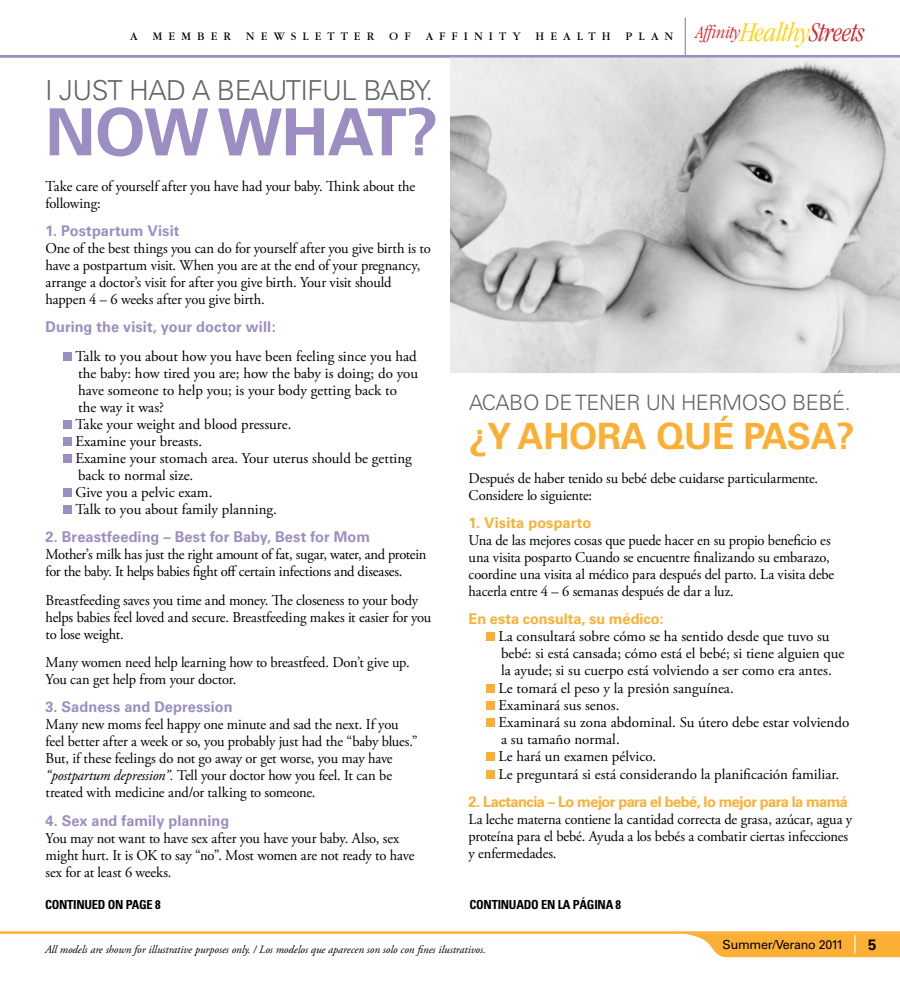
<style>
.page{position:relative;width:900px;height:990px;background:#fff}
.page>*{position:absolute;margin:0;border:0;box-sizing:border-box;transform-origin:0 0}
.t1{font:700 65px "Univers";color:#9c8dc3}
.t2{font:700 36.25px "Univers";color:#fbaf34}
.t3{font:300 27.5px "Univers";letter-spacing:-.02em;color:#636466}
.t4{font:300 21.25px "Univers";letter-spacing:-.02em;color:#636466}
.t5{font:italic 17.5px "Garamond Lit Cd ITC";letter-spacing:-.025em;color:#d2232a}
.t6{font:15px/17px "Adobe Garamond Pro";letter-spacing:-.005em;color:#000}
.t7{font:700 15px "Univers";color:#000}
.t8{font:700 14.88px "Univers";letter-spacing:.005em;color:#9c8dc3}
.t9{font:700 14.88px "Univers";letter-spacing:-.025em;color:#fbaf34}
.t10{font:700 14.88px "Univers";color:#fbaf34}
.t11{font:700 14.88px "Univers";letter-spacing:.01em;color:#fbaf34}
.t12{font:700 condensed 12.5px "Univers";letter-spacing:-.02em;color:#000}
.t13{font:12.5px "Univers";letter-spacing:-.02em;color:#000}
.t14{font:italic 11.25px "Adobe Garamond Pro";color:#000}
.t15{font:11.25px "Garamond Itc T";letter-spacing:.54em;color:#000}
.s1{font-size:26.25px;color:#ffd200}
.s2{font-size:26.25px}
.s3{font-style:italic}
</style>
<div class="page">
<svg style="left:685px;top:934px;width:215px;height:23px;background:#fbb84b"></svg>
<hr style="left:685px;top:18px;width:1px;height:38px;background:#9c8dc3">
<img style="left:450px;top:58px;width:450px;height:314px">
<div style="left:63px;top:352px;width:9px;height:9px;background:#9c8dc3"></div>
<div style="left:63px;top:420px;width:9px;height:9px;background:#9c8dc3"></div>
<div style="left:63px;top:437px;width:9px;height:9px;background:#9c8dc3"></div>
<div style="left:63px;top:454px;width:9px;height:9px;background:#9c8dc3"></div>
<div style="left:63px;top:488px;width:9px;height:9px;background:#9c8dc3"></div>
<div style="left:63px;top:505px;width:9px;height:9px;background:#9c8dc3"></div>
<div style="left:486px;top:633px;width:9px;height:8px;background:#fbaf34"></div>
<div style="left:486px;top:684px;width:9px;height:9px;background:#fbaf34"></div>
<div style="left:486px;top:701px;width:9px;height:9px;background:#fbaf34"></div>
<div style="left:486px;top:718px;width:9px;height:9px;background:#fbaf34"></div>
<div style="left:486px;top:753px;width:9px;height:8px;background:#fbaf34"></div>
<div style="left:486px;top:770px;width:9px;height:9px;background:#fbaf34"></div>
<hr style="left:0;top:55px;width:900px;height:3px;background:#9c8dc3">
<hr style="left:0;top:931px;width:900px;height:3px;background:#fbaf34">
<p class="t15" style="left:130px;top:29px;width:9px">A</p>
<p class="t15" style="left:152px;top:29px;width:80px">MEMBER</p>
<p class="t15" style="left:246px;top:29px;width:130px">NEWSLETTER</p>
<p class="t15" style="left:389px;top:29px;width:23px">O F</p>
<p class="t15" style="left:426px;top:29px;width:97px">AFFINITY</p>
<p class="t15" style="left:536px;top:29px;width:76px">HEALTH</p>
<p class="t15" style="left:626px;top:29px;width:49px">PLAN</p>
<p class="t5" style="left:696px;top:23px;width:171px">Affinity<span class="s1">Healthy</span><span class="s2">Streets</span></p>
<h3 class="t3" style="left:45px;top:74px;width:390px">I JUST HAD A BEAUTIFUL BABY.</h3>
<h1 class="t1" style="left:45px;top:94px;width:395px">Now What?</h1>
<p class="t6" style="left:46px;top:178px;width:371px">Take care of yourself after you have had your baby. Think about the following:</p>
<p class="t8" style="left:46px;top:222px;width:135px">1. Postpartum Visit</p>
<p class="t6" style="left:46px;top:240px;width:387px">One of the best things you can do for yourself after you give birth is to have a postpartum visit. When you are at the end of your pregnancy, arrange a doctor’s visit for after you give birth. Your visit should happen 4 – 6 weeks after you give birth.</p>
<p class="t8" style="left:46px;top:318px;width:232px">During the visit, your doctor will:</p>
<p class="t6" style="left:75px;top:348px;width:344px">Talk to you about how you have been feeling since you had the baby: how tired you are; how the baby is doing; do you have someone to help you; is your body getting back to<br>the way it was?<br>Take your weight and blood pressure.<br>Examine your breasts.<br>Examine your stomach area. Your uterus should be getting back to normal size.<br>Give you a pelvic exam.<br>Talk to you about family planning.</p>
<p class="t8" style="left:46px;top:528px;width:326px">2. Breastfeeding – Best for Baby, Best for Mom</p>
<p class="t6" style="left:46px;top:547px;width:382px">Mother’s milk has just the right amount of fat, sugar, water, and protein for the baby. It helps babies fight off certain infections and diseases.</p>
<p class="t6" style="left:46px;top:592px;width:387px">Breastfeeding saves you time and money. The closeness to your body helps babies feel loved and secure. Breastfeeding makes it easier for you to lose weight.</p>
<p class="t6" style="left:46px;top:654px;width:366px">Many women need help learning how to breastfeed. Don’t give up.<br>You can get help from your doctor.</p>
<p class="t8" style="left:46px;top:698px;width:189px">3. Sadness and Depression</p>
<p class="t6" style="left:46px;top:717px;width:374px">Many new moms feel happy one minute and sad the next. If you feel better after a week or so, you probably just had the “baby blues.” But, if these feelings do not go away or get worse, you may have <span class="s3">“postpartum depression”.</span> Tell your doctor how you feel. It can be treated with medicine and/or talking to someone.</p>
<p class="t8" style="left:46px;top:812px;width:185px">4. Sex and family planning</p>
<p class="t6" style="left:46px;top:830px;width:370px">You may not want to have sex after you have your baby. Also, sex might hurt. It is OK to say “no”. Most women are not ready to have sex for at least 6 weeks.</p>
<h3 class="t4" style="left:469px;top:390px;width:27px">ACAB</h3>
<h3 class="t4" style="left:523px;top:390px;width:329px">O DE TENER UN H ERMOSO BEBÉ.</h3>
<h2 class="t2" style="left:469px;top:415px;width:387px">¿Y ahora qué pasa?</h2>
<p class="t6" style="left:469px;top:470px;width:351px">Después de haber tenido su bebé debe cuidarse particularmente.<br>Considere lo siguiente:</p>
<p class="t11" style="left:469px;top:514px;width:124px">1. Visita posparto</p>
<p class="t6" style="left:469px;top:532px;width:367px">Una de las mejores cosas que puede hacer en su propio beneficio es una visita posparto Cuando se encuentre finalizando su embarazo, coordine una visita al médico para después del parto. La visita debe hacerla entre 4 – 6 semanas después de dar a luz.</p>
<p class="t10" style="left:469px;top:610px;width:197px">En esta consulta, su médico:</p>
<p class="t6" style="left:499px;top:629px;width:352px">La consultará sobre cómo se ha sentido desde que tuvo su bebé: si está cansada; cómo está el bebé; si tiene alguien que la ayude; si su cuerpo está volviendo a ser como era antes.<br>Le tomará el peso y la presión sanguínea.<br>Examinará sus senos.<br>Examinará su zona abdominal. Su útero debe estar volviendo a su tamaño normal.<br>Le hará un examen pélvico.<br>Le preguntará si está considerando la planificación familiar.</p>
<p class="t9" style="left:469px;top:793px;width:381px">2. Lactancia – Lo mejor para el bebé, lo mejor para la mamá</p>
<p class="t6" style="left:469px;top:811px;width:385px">La leche materna contiene la cantidad correcta de grasa, azúcar, agua y proteína para el bebé. Ayuda a los bebés a combatir ciertas infecciones y enfermedades.</p>
<p class="t12" style="left:45px;top:897px;width:117px">CONTINUED ON PAGE 8</p>
<p class="t12" style="left:469px;top:897px;width:153px">CONTINUADO EN LA PÁGINA 8</p>
<p class="t14" style="left:45px;top:943px;width:442px">All models are shown for illustrative purposes only. / Los modelos que aparecen son solo con fines ilustrativos.</p>
<p class="t13" style="left:723px;top:938px;width:122px">Summer/Verano 2011</p>
<p class="t7" style="left:868px;top:936px;width:10px">5</p>
</div>
